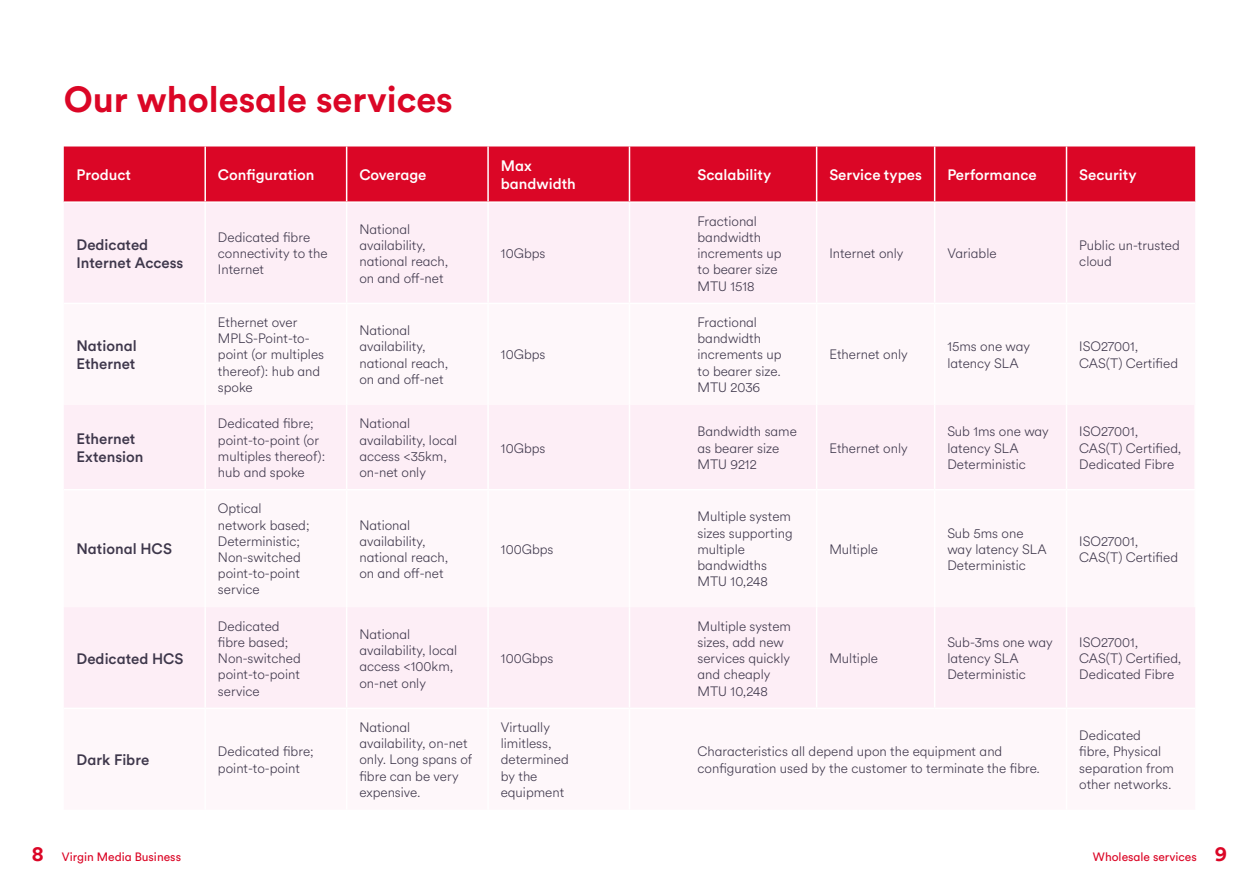
<style>
.page{position:relative;width:1259px;height:893px;background:#fff}
.page>*{position:absolute;margin:0;border:0;box-sizing:border-box;transform-origin:0 0}
.t1{font:700 36px "VM Circular Shout";color:#db0626}
.t2{font:700 21px "VM Circular Shout";color:#db0626}
.t3{font:500 15px/18px "VM Circular Natter";color:#3e374b}
.t4{font:500 15px/18px "VM Circular Natter";color:#fff}
.t5{font:300 13.5px/16.2px "VM Circular Whisper";color:#3e374b}
.t6{font:12px "VM Circular Chat";color:#db0626}
.s1{font-family:"VM Circular Shout";font-weight:700;font-size:21px}
</style>
<div class="page">
<div style="left:64px;top:147px;width:1131px;height:54px;background:#db0626"></div>
<div style="left:64px;top:203px;width:1131px;height:100px;background:#fdeef6"></div>
<svg style="left:64px;top:405px;width:1131px;height:303px;fill:#fdeef6"></svg>
<hr style="left:204px;top:147px;width:2px;height:54px;background:#fff">
<hr style="left:346px;top:147px;width:1px;height:54px;background:#fff">
<hr style="left:487px;top:147px;width:2px;height:54px;background:#fff">
<hr style="left:629px;top:147px;width:1px;height:54px;background:#fff">
<hr style="left:816px;top:147px;width:1px;height:54px;background:#fff">
<hr style="left:934px;top:147px;width:1px;height:54px;background:#fff">
<hr style="left:1065px;top:147px;width:2px;height:54px;background:#fff">
<hr style="left:204px;top:203px;width:2px;height:100px;background:#fff">
<hr style="left:346px;top:203px;width:1px;height:100px;background:#fff">
<hr style="left:487px;top:203px;width:2px;height:100px;background:#fff">
<hr style="left:629px;top:203px;width:1px;height:100px;background:#fff">
<hr style="left:816px;top:203px;width:1px;height:100px;background:#fff">
<hr style="left:934px;top:203px;width:1px;height:100px;background:#fff">
<hr style="left:1065px;top:203px;width:2px;height:100px;background:#fff">
<hr style="left:204px;top:607px;width:2px;height:101px;background:#fff">
<hr style="left:346px;top:607px;width:1px;height:101px;background:#fff">
<hr style="left:487px;top:607px;width:2px;height:101px;background:#fff">
<hr style="left:629px;top:607px;width:1px;height:101px;background:#fff">
<hr style="left:816px;top:607px;width:1px;height:101px;background:#fff">
<hr style="left:934px;top:607px;width:1px;height:101px;background:#fff">
<hr style="left:1065px;top:607px;width:2px;height:101px;background:#fff">
<hr style="left:204px;top:405px;width:2px;height:84px;background:#fff">
<hr style="left:346px;top:405px;width:1px;height:84px;background:#fff">
<hr style="left:487px;top:405px;width:2px;height:84px;background:#fff">
<hr style="left:629px;top:405px;width:1px;height:84px;background:#fff">
<hr style="left:816px;top:405px;width:1px;height:84px;background:#fff">
<hr style="left:934px;top:405px;width:1px;height:84px;background:#fff">
<hr style="left:1065px;top:405px;width:2px;height:84px;background:#fff">
<hr style="left:1194px;top:405px;width:2px;height:84px;background:#fff">
<hr style="left:64px;top:489px;width:141px;height:1px;background:#fff">
<hr style="left:205px;top:489px;width:142px;height:1px;background:#fff">
<hr style="left:347px;top:489px;width:141px;height:1px;background:#fff">
<hr style="left:488px;top:489px;width:141px;height:1px;background:#fff">
<hr style="left:629px;top:489px;width:187px;height:1px;background:#fff">
<hr style="left:816px;top:489px;width:118px;height:1px;background:#fff">
<hr style="left:934px;top:489px;width:132px;height:1px;background:#fff">
<hr style="left:1066px;top:489px;width:130px;height:1px;background:#fff">
<hr style="left:204px;top:490px;width:2px;height:117px;background:#fff">
<hr style="left:346px;top:490px;width:1px;height:117px;background:#fff">
<hr style="left:487px;top:490px;width:2px;height:117px;background:#fff">
<hr style="left:629px;top:490px;width:1px;height:117px;background:#fff">
<hr style="left:816px;top:490px;width:1px;height:117px;background:#fff">
<hr style="left:934px;top:490px;width:1px;height:117px;background:#fff">
<hr style="left:1065px;top:490px;width:2px;height:117px;background:#fff">
<hr style="left:1194px;top:490px;width:2px;height:117px;background:#fff">
<h1 class="t1" style="left:64px;top:75px;width:390px">Our wholesale services</h1>
<p class="t4" style="left:77px;top:165px;width:56px">Product</p>
<p class="t4" style="left:218px;top:165px;width:98px">Configuration</p>
<p class="t4" style="left:359px;top:165px;width:69px">Coverage</p>
<p class="t4" style="left:501px;top:156px;width:76px">Max bandwidth</p>
<p class="t4" style="left:697px;top:165px;width:75px">Scalability</p>
<p class="t4" style="left:829px;top:165px;width:94px">Service types</p>
<p class="t4" style="left:947px;top:165px;width:91px">Performance</p>
<p class="t4" style="left:1079px;top:165px;width:59px">Security</p>
<p class="t3" style="left:77px;top:235px;width:108px">Dedicated<br>Internet Access</p>
<p class="t5" style="left:218px;top:229px;width:111px">Dedicated fibre connectivity to the<br>Internet</p>
<p class="t5" style="left:359px;top:221px;width:91px">National availability, national reach, on and off-net</p>
<p class="t3" style="left:77px;top:336px;width:62px">National<br>Ethernet</p>
<p class="t3" style="left:77px;top:429px;width:68px">Ethernet<br>Extension</p>
<p class="t3" style="left:77px;top:539px;width:97px">National HCS</p>
<p class="t3" style="left:77px;top:649px;width:109px">Dedicated HCS</p>
<p class="t5" style="left:218px;top:314px;width:108px">Ethernet over<br>MPLS-Point-to&shy;point (or multiples thereof): hub and spoke</p>
<p class="t5" style="left:359px;top:322px;width:91px">National availability, national reach, on and off-net</p>
<p class="t5" style="left:218px;top:415px;width:109px">Dedicated fibre; point-to-point (or multiples thereof): hub and spoke</p>
<p class="t5" style="left:359px;top:415px;width:99px">National availability, local access &lt;35km, on-net only</p>
<p class="t5" style="left:218px;top:500px;width:93px">Optical network based;<br>Deterministic;<br>Non-switched point-to-point service</p>
<p class="t5" style="left:359px;top:516px;width:91px">National availability, national reach, on and off-net</p>
<p class="t5" style="left:218px;top:617px;width:84px">Dedicated fibre based;<br>Non-switched point-to-point service</p>
<p class="t5" style="left:359px;top:626px;width:99px">National availability, local access &lt;100km, on-net only</p>
<p class="t5" style="left:501px;top:245px;width:46px">10Gbps</p>
<p class="t5" style="left:501px;top:346px;width:46px">10Gbps</p>
<p class="t5" style="left:501px;top:439px;width:46px">10Gbps</p>
<p class="t5" style="left:501px;top:540px;width:54px">100Gbps</p>
<p class="t5" style="left:501px;top:650px;width:54px">100Gbps</p>
<p class="t3" style="left:77px;top:750px;width:74px">Dark Fibre</p>
<p class="t5" style="left:218px;top:743px;width:97px">Dedicated fibre; point-to-point</p>
<p class="t5" style="left:359px;top:719px;width:114px">National availability, on-net only. Long spans of fibre can be very expensive.</p>
<p class="t5" style="left:501px;top:719px;width:70px">Virtually limitless, determined by the equipment</p>
<p class="t5" style="left:697px;top:212px;width:86px">Fractional bandwidth increments up to bearer size<br>MTU 1518</p>
<p class="t5" style="left:697px;top:314px;width:86px">Fractional bandwidth increments up to bearer size.<br>MTU 2036</p>
<p class="t5" style="left:697px;top:423px;width:101px">Bandwidth same as bearer size<br>MTU 9212</p>
<p class="t5" style="left:697px;top:508px;width:97px">Multiple system sizes supporting multiple bandwidths<br>MTU 10,248</p>
<p class="t5" style="left:697px;top:617px;width:95px">Multiple system sizes, add new services quickly and cheaply<br>MTU 10,248</p>
<p class="t5" style="left:829px;top:245px;width:76px">Internet only</p>
<p class="t5" style="left:947px;top:245px;width:51px">Variable</p>
<p class="t5" style="left:1079px;top:237px;width:102px">Public un-trusted cloud</p>
<p class="t5" style="left:829px;top:346px;width:80px">Ethernet only</p>
<p class="t5" style="left:947px;top:338px;width:84px">15ms one way latency SLA</p>
<p class="t5" style="left:1079px;top:338px;width:100px">ISO27001,<br>CAS(T) Certified</p>
<p class="t5" style="left:829px;top:439px;width:80px">Ethernet only</p>
<p class="t5" style="left:829px;top:540px;width:50px">Multiple</p>
<p class="t5" style="left:829px;top:650px;width:50px">Multiple</p>
<p class="t5" style="left:947px;top:423px;width:103px">Sub 1ms one way latency SLA<br>Deterministic</p>
<p class="t5" style="left:1079px;top:423px;width:104px">ISO27001,<br>CAS(T) Certified,<br>Dedicated Fibre</p>
<p class="t5" style="left:947px;top:524px;width:101px">Sub 5ms one way latency SLA<br>Deterministic</p>
<p class="t5" style="left:1079px;top:532px;width:100px">ISO27001,<br>CAS(T) Certified</p>
<p class="t5" style="left:947px;top:634px;width:107px">Sub-3ms one way latency SLA<br>Deterministic</p>
<p class="t5" style="left:1079px;top:634px;width:104px">ISO27001,<br>CAS(T) Certified,<br>Dedicated Fibre</p>
<p class="t5" style="left:697px;top:743px;width:344px">Characteristics all depend upon the equipment and configuration used by the customer to terminate the fibre.</p>
<p class="t5" style="left:1079px;top:727px;width:96px">Dedicated fibre, Physical separation from other networks.</p>
<h2 class="t2" style="left:32px;top:839px;width:13px">8</h2>
<p class="t6" style="left:62px;top:849px;width:121px">Virgin Media Business</p>
<p class="t6" style="left:1093px;top:849px;width:136px">Wholesale services <span class="s1">9</span></p>
</div>
